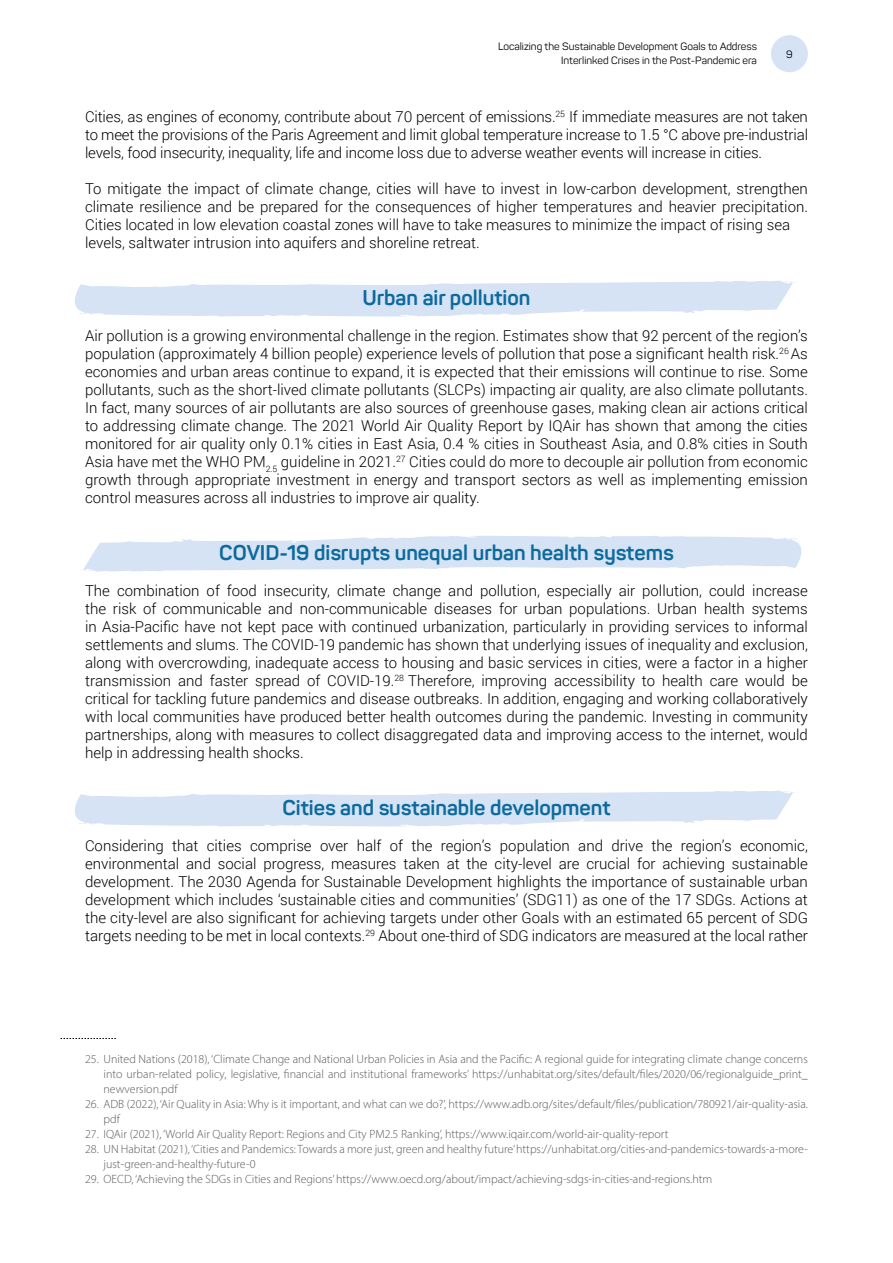
<style>
.page{position:relative;width:893px;height:1263px;background:#fff}
.page>*{position:absolute;margin:0;border:0;box-sizing:border-box;transform-origin:0 0}
.t1{font:700 21px "Panton";color:#0d6a9d}
.t2{font:300 15px/18px "Roboto";color:#000;text-align:justify}
.t3{font:300 12px/15px "Myriad Pro";color:#58595b}
.t4{font:10.5px/13.5px "Panton";color:#000;text-align:right}
</style>
<div class="page">
<div style="left:771px;top:35px;width:37px;height:37px;background:#d5e3f5;border-radius:50%"></div>
<svg style="left:83px;top:535px;width:719px;height:37px"></svg>
<svg style="left:75px;top:280px;width:719px;height:37px"></svg>
<svg style="left:75px;top:790px;width:719px;height:37px"></svg>
<svg style="left:61px;top:1038px;width:55px;height:1px"></svg>
<p class="t4" style="left:498px;top:40px;width:260px">Localizing the Sustainable Development Goals to Address<br>Interlinked Crises in the Post-Pandemic era</p>
<p class="t4" style="left:786px;top:47px;width:8px">9</p>
<p class="t2" style="left:85px;top:107px;width:724px">Cities, as engines of economy, contribute about 70 percent of emissions.<sup>25</sup> If immediate measures are not taken to meet the provisions of the Paris Agreement and limit global temperature increase to 1.5 °C above pre-industrial levels, food insecurity, inequality, life and income loss due to adverse weather events will increase in cities.</p>
<p class="t2" style="left:85px;top:179px;width:724px;text-align:left">To mitigate the impact of climate change, cities will have to invest in low-carbon development, strengthen climate resilience and be prepared for the consequences of higher temperatures and heavier precipitation.<br>Cities located in low elevation coastal zones will have to take measures to minimize the impact of rising sea levels, saltwater intrusion into aquifers and shoreline retreat.</p>
<h1 class="t1" style="left:363px;top:285px;width:169px">Urban air pollution</h1>
<p class="t2" style="left:85px;top:326px;width:724px">Air pollution is a growing environmental challenge in the region. Estimates show that 92 percent of the region’s population (approximately 4 billion people) experience levels of pollution that pose a significant health risk.<sup>26</sup> As economies and urban areas continue to expand, it is expected that their emissions will continue to rise. Some pollutants, such as the short-lived climate pollutants (SLCPs) impacting air quality, are also climate pollutants.<br>In fact, many sources of air pollutants are also sources of greenhouse gases, making clean air actions critical to addressing climate change. The 2021 World Air Quality Report by IQAir has shown that among the cities monitored for air quality only 0.1% cities in East Asia, 0.4 % cities in Southeast Asia, and 0.8% cities in South Asia have met the WHO PM<sub>2.5</sub> guideline in 2021.<sup>27</sup> Cities could do more to decouple air pollution from economic growth through appropriate investment in energy and transport sectors as well as implementing emission control measures across all industries to improve air quality.</p>
<h1 class="t1" style="left:219px;top:540px;width:456px">COVID-19 disrupts unequal urban health systems</h1>
<p class="t2" style="left:85px;top:581px;width:724px">The combination of food insecurity, climate change and pollution, especially air pollution, could increase the risk of communicable and non-communicable diseases for urban populations. Urban health systems in Asia-Pacific have not kept pace with continued urbanization, particularly in providing services to informal settlements and slums. The COVID-19 pandemic has shown that underlying issues of inequality and exclusion, along with overcrowding, inadequate access to housing and basic services in cities, were a factor in a higher transmission and faster spread of COVID-19.<sup>28</sup> Therefore, improving accessibility to health care would be critical for tackling future pandemics and disease outbreaks. In addition, engaging and working collaboratively with local communities have produced better health outcomes during the pandemic. Investing in community partnerships, along with measures to collect disaggregated data and improving access to the internet, would help in addressing health shocks.</p>
<h1 class="t1" style="left:282px;top:795px;width:330px">Cities and sustainable development</h1>
<p class="t2" style="left:85px;top:836px;width:724px">Considering that cities comprise over half of the region’s population and drive the region’s economic, environmental and social progress, measures taken at the city-level are crucial for achieving sustainable development. The 2030 Agenda for Sustainable Development highlights the importance of sustainable urban development which includes ‘sustainable cities and communities’ (SDG11) as one of the 17 SDGs. Actions at the city-level are also significant for achieving targets under other Goals with an estimated 65 percent of SDG targets needing to be met in local contexts.<sup>29</sup> About one-third of SDG indicators are measured at the local rather</p>
<p class="t3" style="left:104px;top:1052px;width:706px;text-align:justify;text-indent:-18px">25. United Nations (2018), ‘Climate Change and National Urban Policies in Asia and the Pacific: A regional guide for integrating climate change concerns into urban-related policy, legislative, financial and institutional frameworks’ https://unhabitat.org/sites/default/files/2020/06/regionalguide_print_ newversion.pdf</p>
<p class="t3" style="left:104px;top:1097px;width:706px;text-indent:-18px">26. ADB (2022), ‘Air Quality in Asia: Why is it important, and what can we do?’, https://www.adb.org/sites/default/files/publication/780921/air-quality-asia. pdf</p>
<p class="t3" style="left:85px;top:1127px;width:585px">27. IQAir (2021), ‘World Air Quality Report: Regions and City PM2.5 Ranking’, https://www.iqair.com/world-air-quality-report</p>
<p class="t3" style="left:104px;top:1142px;width:706px;text-indent:-18px">28. UN Habitat (2021), ‘Cities and Pandemics: Towards a more just, green and healthy future’ https://unhabitat.org/cities-and-pandemics-towards-a-more&shy;just-green-and-healthy-future-0</p>
<p class="t3" style="left:85px;top:1172px;width:629px">29. OECD, ‘Achieving the SDGs in Cities and Regions’ https://www.oecd.org/about/impact/achieving-sdgs-in-cities-and-regions.htm</p>
</div>
